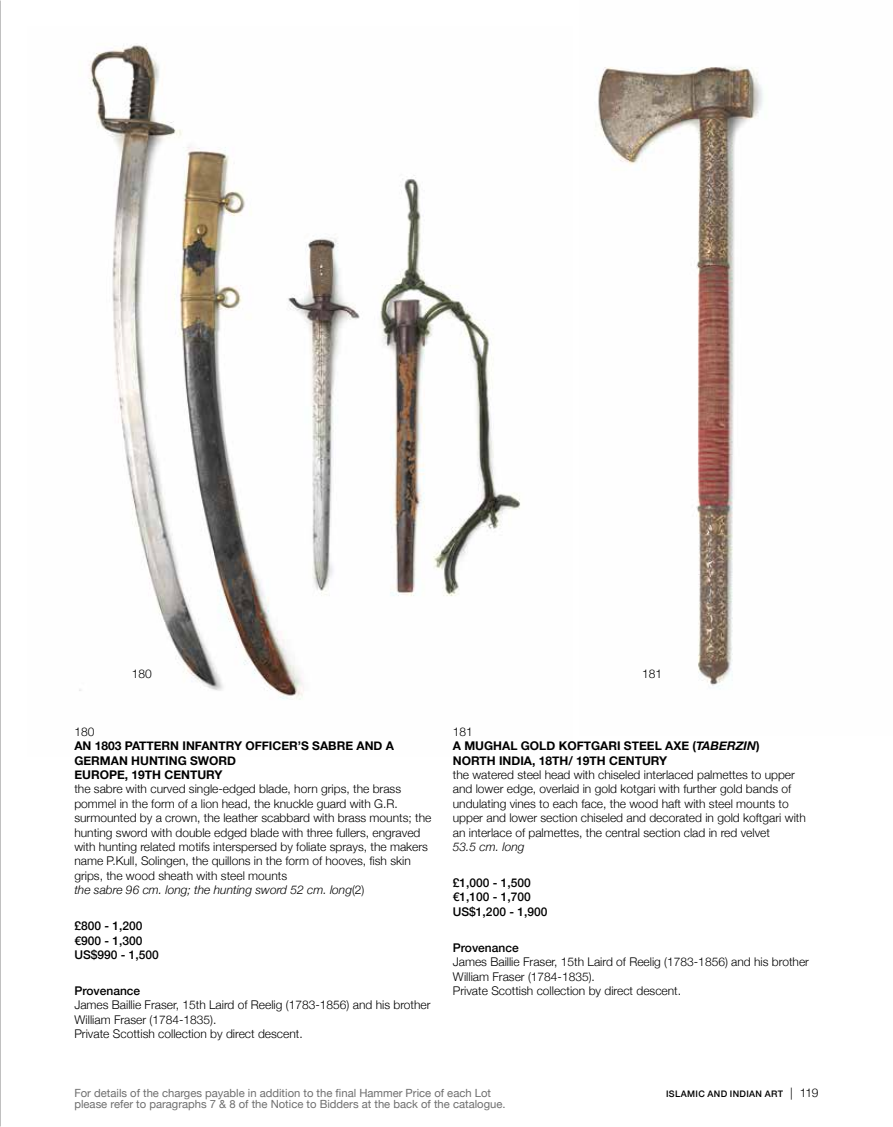
<style>
.page{position:relative;width:893px;height:1127px;background:#fff}
.page>*{position:absolute;margin:0;border:0;box-sizing:border-box;transform-origin:0 0}
.t1{font:300 12px/14.4px "Helvetica Neue";color:#000}
.t2{font:700 12px/14.4px "Helvetica Neue";color:#000}
.t3{font:500 12px/14.4px "Helvetica Neue";color:#000}
.t4{font:italic 300 12px "Helvetica Neue";color:#000}
.t5{font:11.25px "Helvetica Neue";color:#6f6f6f}
.t6{font:500 9px "Helvetica Neue";letter-spacing:.04em;color:#000}
.s1{font-style:italic}
.s2{font-weight:300}
.s3{font-weight:300;font-size:12px}
</style>
<div class="page">
<img style="left:79px;top:43px;width:442px;height:657px">
<img style="left:598px;top:67px;width:165px;height:620px">
<p class="t1" style="left:132px;top:666px;width:22px">180</p>
<p class="t1" style="left:642px;top:666px;width:22px">181</p>
<p class="t1" style="left:74px;top:723px;width:22px">180</p>
<p class="t2" style="left:74px;top:739px;width:321px">AN 1803 PATTERN INFANTRY OFFICER’S SABRE AND A<br>GERMAN HUNTING SWORD<br>EUROPE, 19TH CENTURY</p>
<p class="t1" style="left:74px;top:781px;width:358px">the sabre with curved single-edged blade, horn grips, the brass pommel in the form of a lion head, the knuckle guard with G.R. surmounted by a crown, the leather scabbard with brass mounts; the hunting sword with double edged blade with three fullers, engraved with hunting related motifs interspersed by foliate sprays, the makers name P.Kull, Solingen, the quillons in the form of hooves, fish skin grips, the wood sheath with steel mounts<br><span class="s1">the sabre 96 cm. long; the hunting sword 52 cm. long</span>(2)</p>
<p class="t3" style="left:74px;top:918px;width:86px">£800 - 1,200 €900 - 1,300<br>US$990 - 1,500</p>
<p class="t3" style="left:74px;top:982px;width:67px">Provenance</p>
<p class="t1" style="left:74px;top:997px;width:358px">James Baillie Fraser, 15th Laird of Reelig (1783-1856) and his brother<br>William Fraser (1784-1835).<br>Private Scottish collection by direct descent.</p>
<p class="t2" style="left:453px;top:724px;width:308px"><span class="s2">181<br></span>A MUGHAL GOLD KOFTGARI STEEL AXE (<span class="s1">TABERZIN</span>)<br>NORTH INDIA, 18TH/ 19TH CENTURY</p>
<p class="t1" style="left:453px;top:766px;width:354px">the watered steel head with chiseled interlaced palmettes to upper and lower edge, overlaid in gold kotgari with further gold bands of undulating vines to each face, the wood haft with steel mounts to upper and lower section chiseled and decorated in gold koftgari with an interlace of palmettes, the central section clad in red velvet</p>
<p class="t4" style="left:453px;top:837px;width:73px">53.5 cm. long</p>
<p class="t3" style="left:453px;top:874px;width:96px">£1,000 - 1,500 €1,100 - 1,700<br>US$1,200 - 1,900</p>
<p class="t3" style="left:453px;top:939px;width:67px">Provenance</p>
<p class="t1" style="left:453px;top:954px;width:358px">James Baillie Fraser, 15th Laird of Reelig (1783-1856) and his brother<br>William Fraser (1784-1835).<br>Private Scottish collection by direct descent.</p>
<p class="t5" style="left:74px;top:1085px;width:418px">For details of the charges payable in addition to the final Hammer Price of each Lot</p>
<p class="t6" style="left:666px;top:1087px;width:154px">ISLAMIC AND INDIAN ART <span class="s3">| 119</span></p>
<p class="t5" style="left:74px;top:1095px;width:433px">please refer to paragraphs 7 &amp; 8 of the Notice to Bidders at the back of the catalogue.</p>
</div>
